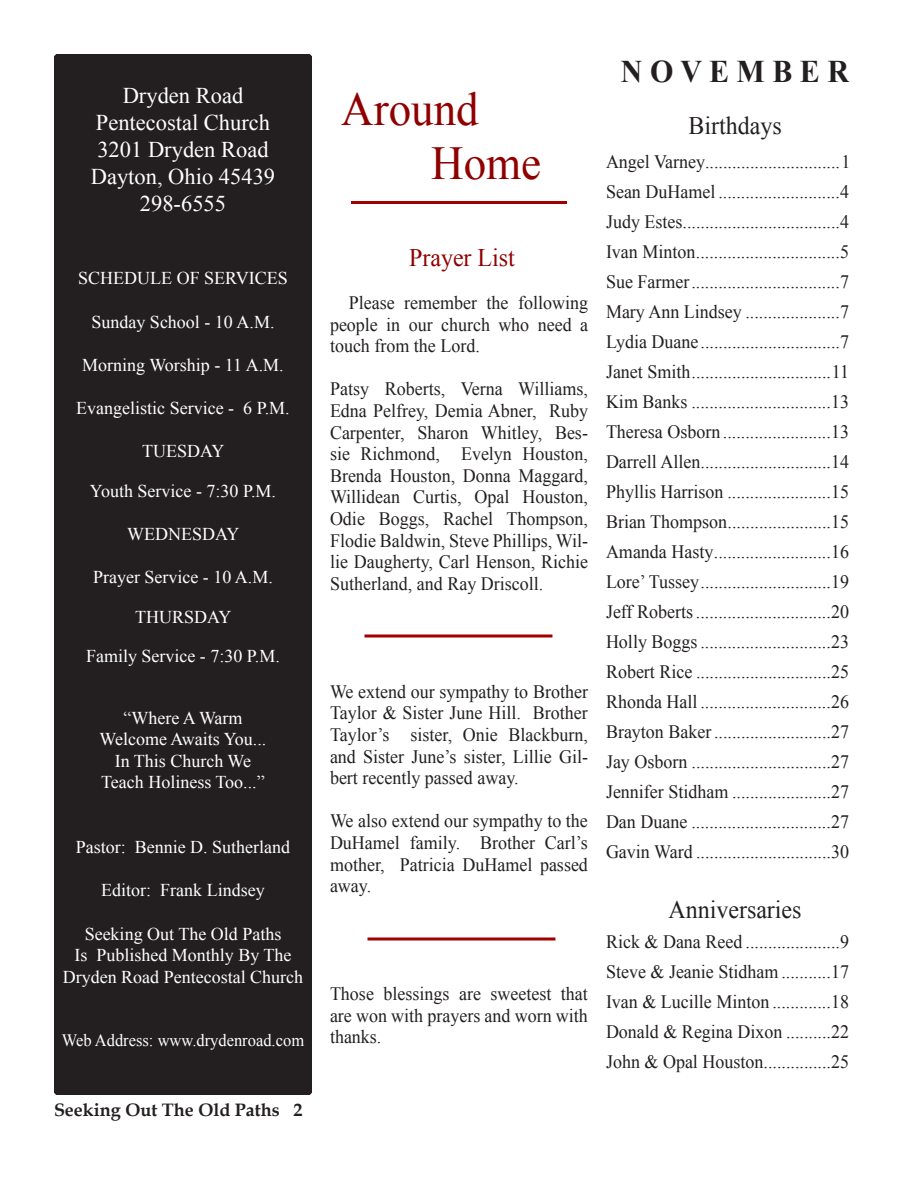
<style>
.page{position:relative;width:918px;height:1188px;background:#fff}
.page>*{position:absolute;margin:0;border:0;box-sizing:border-box;transform-origin:0 0}
.t1{font:47.25px "Times New Roman";color:#910000;scale:.95 1}
.t2{font:700 31.5px "Times New Roman";color:#231f20;scale:.95 1}
.t3{font:25.2px "Times New Roman";color:#231f20;scale:.95 1}
.t4{font:25.2px "Times New Roman";color:#910000;scale:.95 1}
.t5{font:22.5px "Times New Roman";color:#fff}
.t6{font:18.9px/21.6px "Times New Roman";color:#231f20;text-align:justify;scale:.95 1}
.t7{font:18px/21.6px "Times New Roman";color:#fff;text-align:center}
.t8{font:700 18px "Book Antiqua";color:#231f20}
.t9{font:17.4px "Times New Roman";color:#fff;scale:.95 1}
</style>
<div class="page">
<div style="left:56px;top:56px;width:254px;height:1037px;background:#231f20"></div>
<div style="left:54px;top:54px;width:258px;height:1041px;border:4px solid #231f20"></div>
<hr style="left:351px;top:201px;width:216px;height:3px;background:#a10000">
<svg style="left:364px;top:634px;width:188px;height:4px"></svg>
<hr style="left:368px;top:938px;width:187px;height:2px;background:#a10000">
<p class="t5" style="left:123px;top:80px;width:122px">Dryden Road</p>
<p class="t5" style="left:96px;top:107px;width:176px">Pentecostal Church</p>
<p class="t5" style="left:97px;top:134px;width:173px">3201 Dryden Road</p>
<p class="t5" style="left:91px;top:161px;width:186px">Dayton, Ohio 45439</p>
<p class="t5" style="left:140px;top:188px;width:88px">298-6555</p>
<p class="t7" style="left:78px;top:267px;width:211px">SCHEDULE OF SERVICES</p>
<p class="t7" style="left:91px;top:311px;width:185px">Sunday School - 10 A.M.</p>
<p class="t7" style="left:82px;top:354px;width:203px">Morning Worship - 11 A.M.</p>
<p class="t7" style="left:76px;top:397px;width:215px">Evangelistic Service - 6 P.M.</p>
<p class="t7" style="left:142px;top:440px;width:84px">TUESDAY</p>
<p class="t7" style="left:90px;top:480px;width:188px">Youth Service - 7:30 P.M.</p>
<p class="t7" style="left:127px;top:523px;width:114px">WEDNESDAY</p>
<p class="t7" style="left:93px;top:566px;width:181px">Prayer Service - 10 A.M.</p>
<p class="t7" style="left:135px;top:606px;width:98px">THURSDAY</p>
<p class="t7" style="left:86px;top:645px;width:195px">Family Service - 7:30 P.M.</p>
<p class="t7" style="left:123px;top:707px;width:121px">“Where A Warm</p>
<p class="t7" style="left:100px;top:728px;width:168px">Welcome Awaits You...</p>
<p class="t7" style="left:115px;top:750px;width:138px">In This Church We</p>
<p class="t7" style="left:101px;top:771px;width:165px">Teach Holiness Too...”</p>
<p class="t7" style="left:76px;top:836px;width:216px">Pastor: Bennie D. Sutherland</p>
<p class="t7" style="left:101px;top:879px;width:165px">Editor: Frank Lindsey</p>
<p class="t7" style="left:85px;top:923px;width:198px">Seeking Out The Old Paths</p>
<p class="t7" style="left:63px;top:944px;width:242px">Is Published Monthly By The<br>Dryden Road Pentecostal Church</p>
<p class="t9" style="left:62px;top:1028px;width:257px">Web Address: www.drydenroad.com</p>
<p class="t8" style="left:54px;top:1097px;width:227px">Seeking Out The Old Paths</p>
<p class="t1" style="left:341px;top:78px;width:146px">Around</p>
<p class="t1" style="left:431px;top:132px;width:117px">Home</p>
<p class="t4" style="left:409px;top:240px;width:113px">Prayer List</p>
<p class="t6" style="left:330px;top:292px;width:273px;text-indent:19px">Please remember the following people in our church who need a touch from the Lord.</p>
<p class="t6" style="left:330px;top:378px;width:273px">Patsy Roberts, Verna Williams, Edna Pelfrey, Demia Abner, Ruby Carpenter, Sharon Whitley, Bes&shy;sie Richmond, Evelyn Houston, Brenda Houston, Donna Maggard, Willidean Curtis, Opal Houston, Odie Boggs, Rachel Thompson, Flodie Baldwin, Steve Phillips, Wil&shy;lie Daugherty, Carl Henson, Richie Sutherland, and Ray Driscoll.</p>
<p class="t6" style="left:330px;top:680px;width:273px">We extend our sympathy to Brother Taylor &amp; Sister June Hill. Brother Taylor’s sister, Onie Blackburn, and Sister June’s sister, Lillie Gil&shy;bert recently passed away.</p>
<p class="t6" style="left:330px;top:810px;width:273px">We also extend our sympathy to the DuHamel family. Brother Carl’s mother, Patricia DuHamel passed away.</p>
<p class="t6" style="left:330px;top:983px;width:273px">Those blessings are sweetest that are won with prayers and worn with thanks.</p>
<p class="t2" style="left:621px;top:49px;width:242px">N O V E M B E R</p>
<p class="t3" style="left:688px;top:109px;width:100px">Birthdays</p>
<p class="t6" style="left:606px;top:151px;width:259px">Angel Varney..............................1</p>
<p class="t6" style="left:606px;top:181px;width:257px">Sean DuHamel ...........................4</p>
<p class="t6" style="left:606px;top:211px;width:257px">Judy Estes...................................4</p>
<p class="t6" style="left:606px;top:241px;width:257px">Ivan Minton................................5</p>
<p class="t6" style="left:606px;top:271px;width:257px">Sue Farmer.................................7</p>
<p class="t6" style="left:606px;top:301px;width:257px">Mary Ann Lindsey .....................7</p>
<p class="t6" style="left:606px;top:331px;width:257px">Lydia Duane ...............................7</p>
<p class="t6" style="left:606px;top:361px;width:257px">Janet Smith...............................11</p>
<p class="t6" style="left:606px;top:391px;width:257px">Kim Banks ...............................13</p>
<p class="t6" style="left:606px;top:421px;width:257px">Theresa Osborn ........................13</p>
<p class="t6" style="left:606px;top:451px;width:257px">Darrell Allen.............................14</p>
<p class="t6" style="left:606px;top:481px;width:257px">Phyllis Harrison .......................15</p>
<p class="t6" style="left:606px;top:511px;width:257px">Brian Thompson.......................15</p>
<p class="t6" style="left:606px;top:541px;width:257px">Amanda Hasty..........................16</p>
<p class="t6" style="left:606px;top:571px;width:257px">Lore’ Tussey.............................19</p>
<p class="t6" style="left:606px;top:601px;width:257px">Jeff Roberts ..............................20</p>
<p class="t6" style="left:606px;top:631px;width:257px">Holly Boggs .............................23</p>
<p class="t6" style="left:606px;top:661px;width:257px">Robert Rice ..............................25</p>
<p class="t6" style="left:606px;top:691px;width:257px">Rhonda Hall .............................26</p>
<p class="t6" style="left:606px;top:721px;width:257px">Brayton Baker..........................27</p>
<p class="t6" style="left:606px;top:751px;width:257px">Jay Osborn ...............................27</p>
<p class="t6" style="left:606px;top:781px;width:257px">Jennifer Stidham ......................27</p>
<p class="t6" style="left:606px;top:811px;width:257px">Dan Duane ...............................27</p>
<p class="t6" style="left:606px;top:841px;width:257px">Gavin Ward ..............................30</p>
<p class="t3" style="left:668px;top:893px;width:142px">Anniversaries</p>
<p class="t6" style="left:606px;top:931px;width:257px">Rick &amp; Dana Reed .....................9</p>
<p class="t6" style="left:606px;top:961px;width:257px">Steve &amp; Jeanie Stidham ...........17</p>
<p class="t6" style="left:606px;top:991px;width:257px">Ivan &amp; Lucille Minton .............18</p>
<p class="t6" style="left:606px;top:1021px;width:257px">Donald &amp; Regina Dixon ..........22</p>
<p class="t6" style="left:606px;top:1051px;width:257px">John &amp; Opal Houston...............25</p>
</div>
